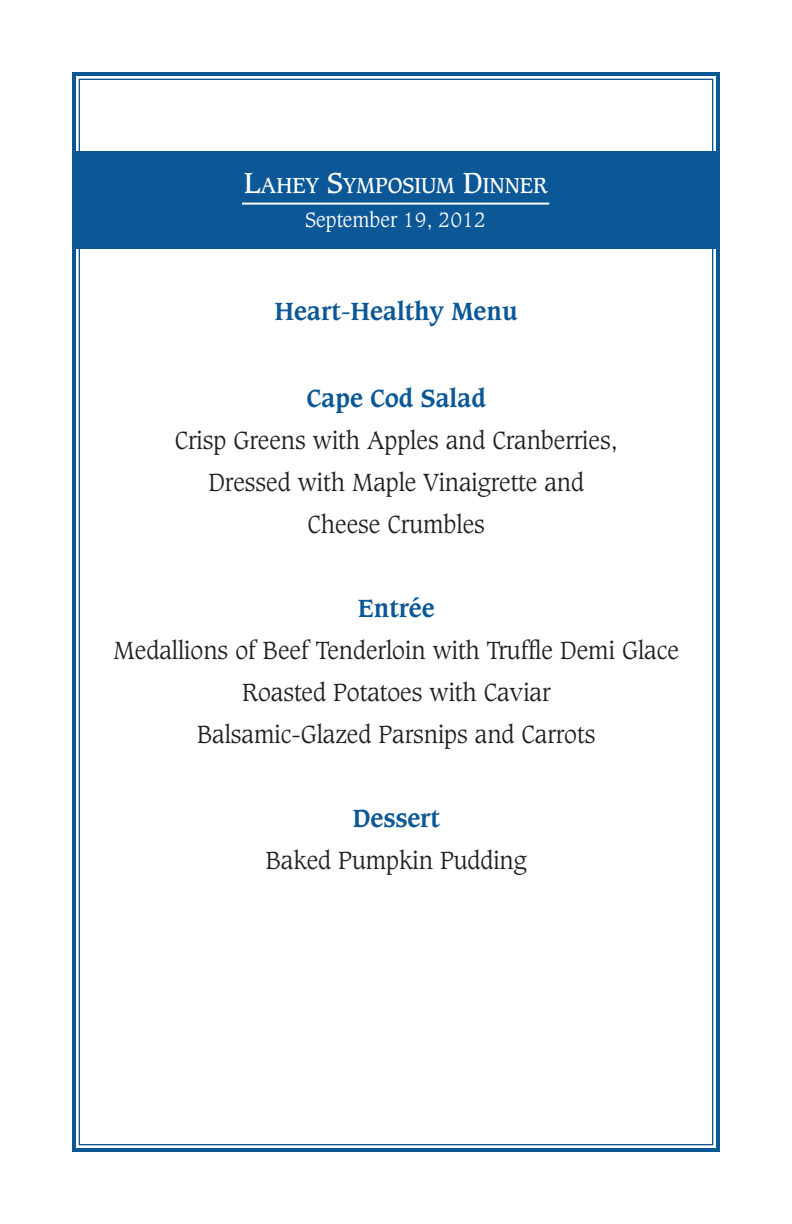
<style>
.page{position:relative;width:792px;height:1224px;background:#fff}
.page>*{position:absolute;margin:0;border:0;box-sizing:border-box;transform-origin:0 0}
.t1{font:300 24px/42px "Caxton Std";color:#231f20;text-align:center}
.t2{font:700 24px "Caxton Std";color:#0c5896}
.t3{font:21px "Caxton Std";color:#fff}
.t4{font:300 20px "Caxton Std";color:#fff}
.s1{font-size:28px}
</style>
<div class="page">
<div style="left:72px;top:72px;width:648px;height:1080px;border:4px solid #0c5896"></div>
<div style="left:73px;top:152px;width:645px;height:97px;background:#0c5896"></div>
<hr style="left:242px;top:203px;width:307px;height:2px;background:#fff">
<p class="t3" style="left:244px;top:176px;width:305px"><span class="s1">L</span>AHEY <span class="s1">S</span>YMPOSIUM <span class="s1">D</span>INNER</p>
<p class="t4" style="left:306px;top:211px;width:182px">September 19, 2012</p>
<p class="t2" style="left:275px;top:301px;width:244px">Heart-Healthy Menu</p>
<p class="t2" style="left:307px;top:387px;width:181px">Cape Cod Salad</p>
<p class="t1" style="left:175px;top:421px;width:445px">Crisp Greens with Apples and Cranberries,<br>Dressed with Maple Vinaigrette and<br>Cheese Crumbles</p>
<p class="t2" style="left:358px;top:597px;width:78px">Entrée</p>
<p class="t1" style="left:114px;top:631px;width:567px">Medallions of Beef Tenderloin with Truffle Demi Glace<br>Roasted Potatoes with Caviar<br>Balsamic-Glazed Parsnips and Carrots</p>
<p class="t2" style="left:353px;top:807px;width:89px">Dessert</p>
<p class="t1" style="left:266px;top:841px;width:262px">Baked Pumpkin Pudding</p>
</div>
